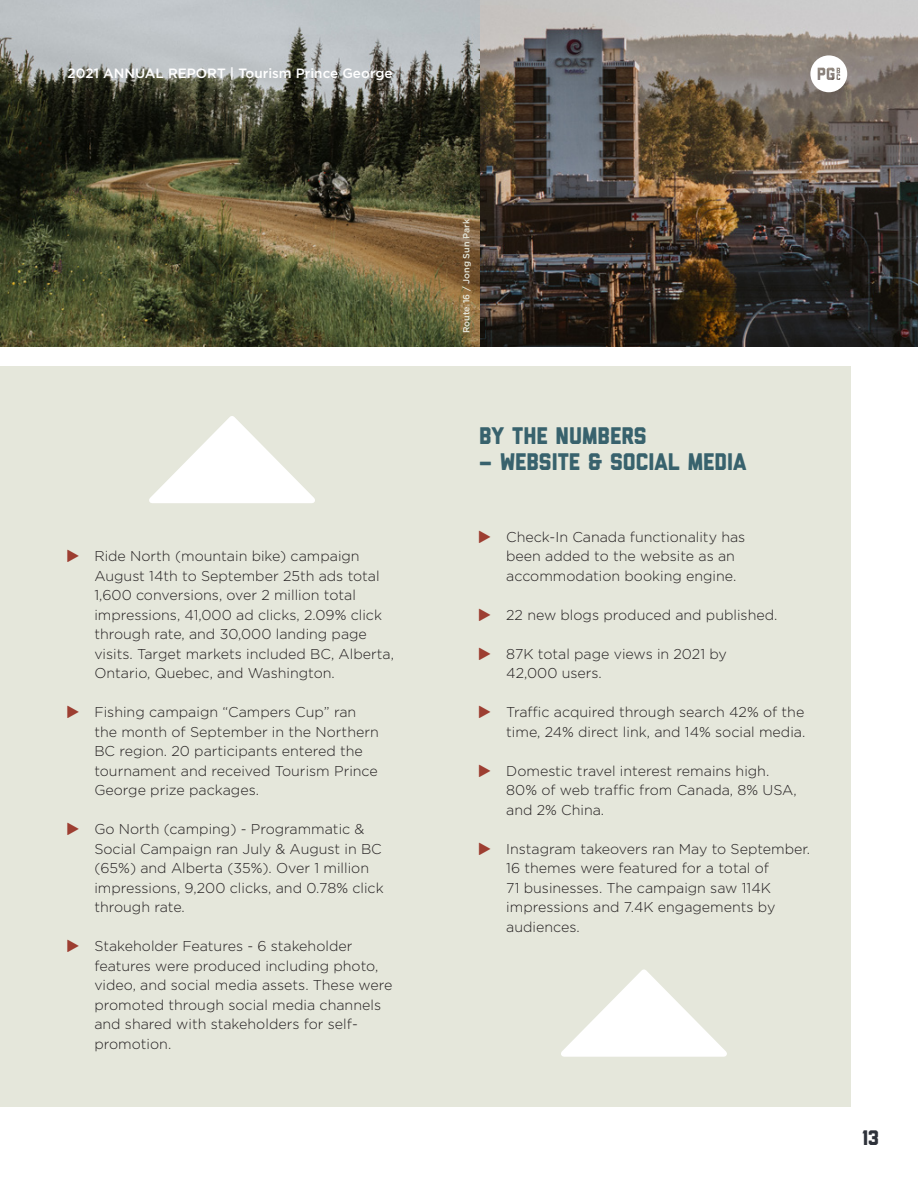
<style>
.page{position:relative;width:918px;height:1188px;background:#fff}
.page>*{position:absolute;margin:0;border:0;box-sizing:border-box;transform-origin:0 0}
.H2_Sm{font:800 24px "Liberator";color:#38626d}
.t1{font:800 21px "Liberator";color:#2e323a}
.Body_Copy_-_Bullets{font:300 14.25px/19.5px "Gotham";color:#231f20}
.t2{font:500 13.5px "Gotham";color:#fff}
.Body_Copy{font:500 9px "Gotham";color:#e5e7db}
</style>
<div class="page">
<img style="left:0;top:0;width:918px;height:346px">
<div style="left:0;top:366px;width:850px;height:740px;background:#e5e7db"></div>
<svg style="left:561px;top:969px;width:166px;height:88px"></svg>
<svg style="left:149px;top:416px;width:166px;height:87px"></svg>
<svg style="left:810px;top:55px;width:37px;height:37px"></svg>
<p class="t2" style="left:68px;top:65px;width:327px">2021 ANNUAL REPORT | Tourism Prince George</p>
<p class="Body_Copy_-_Bullets" style="left:94px;top:546px;width:301px">Ride North (mountain bike) campaign August 14th to September 25th ads total 1,600 conversions, over 2 million total impressions, 41,000 ad clicks, 2.09% click through rate, and 30,000 landing page visits. Target markets included BC, Alberta, Ontario, Quebec, and Washington.</p>
<p class="Body_Copy_-_Bullets" style="left:94px;top:702px;width:286px">Fishing campaign “Campers Cup” ran the month of September in the Northern BC region. 20 participants entered the tournament and received Tourism Prince George prize packages.</p>
<p class="Body_Copy_-_Bullets" style="left:94px;top:819px;width:291px">Go North (camping) - Programmatic &amp; Social Campaign ran July &amp; August in BC (65%) and Alberta (35%). Over 1 million impressions, 9,200 clicks, and 0.78% click through rate.</p>
<p class="Body_Copy_-_Bullets" style="left:94px;top:936px;width:300px">Stakeholder Features - 6 stakeholder features were produced including photo, video, and social media assets. These were promoted through social media channels and shared with stakeholders for self&shy;promotion.</p>
<p class="Body_Copy" style="left:461px;top:333px;width:116px;rotate:-90deg">Route 16 / Jong Sun Park</p>
<p class="H2_Sm" style="left:479px;top:427px;width:169px">BY THE NUMBERS</p>
<p class="H2_Sm" style="left:479px;top:453px;width:269px">– WEBSITE &amp; SOCIAL MEDIA</p>
<p class="Body_Copy_-_Bullets" style="left:506px;top:526px;width:241px">Check-In Canada functionality has been added to the website as an accommodation booking engine.</p>
<p class="Body_Copy_-_Bullets" style="left:506px;top:604px;width:273px">22 new blogs produced and published.</p>
<p class="Body_Copy_-_Bullets" style="left:506px;top:643px;width:222px">87K total page views in 2021 by<br>42,000 users.</p>
<p class="Body_Copy_-_Bullets" style="left:506px;top:702px;width:301px">Traffic acquired through search 42% of the time, 24% direct link, and 14% social media.</p>
<p class="Body_Copy_-_Bullets" style="left:506px;top:760px;width:292px">Domestic travel interest remains high.<br>80% of web traffic from Canada, 8% USA, and 2% China.</p>
<p class="Body_Copy_-_Bullets" style="left:506px;top:838px;width:305px">Instagram takeovers ran May to September.<br>16 themes were featured for a total of<br>71 businesses. The campaign saw 114K impressions and 7.4K engagements by audiences.</p>
<h2 class="t1" style="left:862px;top:1131px;width:18px">13</h2>
</div>
